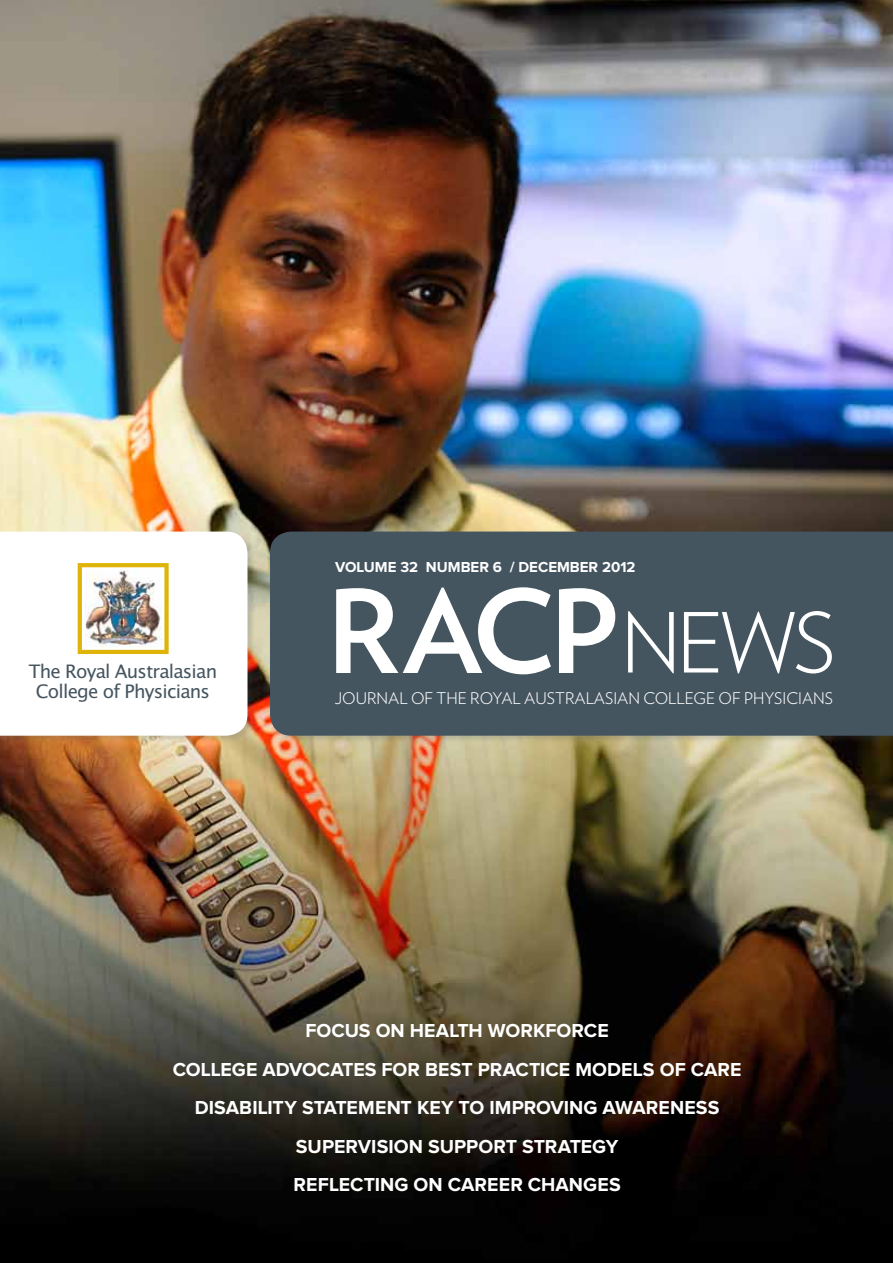
<style>
.page{position:relative;width:893px;height:1263px;background:#fff}
.page>*{position:absolute;margin:0;border:0;box-sizing:border-box;transform-origin:0 0}
.t1{font:700 114.9px "Verlag";color:#fff}
.t2{font:700 19.5px/38.5px "Proxima Nova";color:#fff}
.t3{font:18.6px/20.7px "Lucida Sans";letter-spacing:-.04em;color:#455560;text-align:center}
.t4{font:300 16.05px "Verlag";color:#fff}
.t5{font:700 15px "Proxima Nova";color:#fff}
.s1{font-weight:300;font-size:82.5px}
</style>
<div class="page">
<img style="left:0;top:0;width:893px;height:1263px">
<div style="left:268px;top:530px;width:625px;height:213px;background:#455560;opacity:.2"></div>
<div style="left:270px;top:531px;width:623px;height:205px;background:#455560"></div>
<div style="left:0;top:530px;width:255px;height:213px;background:#455560;opacity:.2"></div>
<svg style="left:0;top:531px;width:247px;height:205px"></svg>
<svg style="left:78px;top:563px;width:91px;height:91px"></svg>
<img style="left:86px;top:570px;width:75px;height:78px">
<p class="t3" style="left:29px;top:661px;width:190px">The Royal Australasian<br>College of Physicians</p>
<p class="t5" style="left:335px;top:560px;width:224px">VOLUME 32 NUMBER 6 / DECEMBER</p>
<p class="t5" style="left:602px;top:560px;width:35px">2012</p>
<h1 class="t1" style="left:327px;top:541px;width:511px">RACP<span class="s1">NEWS</span></h1>
<p class="t4" style="left:335px;top:687px;width:500px">JOURNAL OF THE ROYAL AUSTRALASIAN COLLEGE OF PHYSICIANS</p>
<p class="t2" style="left:305px;top:1012px;width:303px">FOCUS ON HEALTH WOR KFORCE</p>
<p class="t2" style="left:173px;top:1051px;width:26px">COLLE</p>
<p class="t2" style="left:195px;top:1051px;width:535px;text-indent:37px">GE ADVOCATES FOR BEST PRACTICE MO DELS OF CARE<br>DISABILITY STATEME</p>
<p class="t2" style="left:387px;top:1089px;width:151px">NT KEY TO IMPROV</p>
<p class="t2" style="left:564px;top:1089px;width:157px">ING AWARE NESS</p>
<p class="t2" style="left:293px;top:1128px;width:326px;text-indent:78px">ISION SUPPORT STRATEGY<br>RE FLECTING ON CAREER</p>
<p class="t2" style="left:296px;top:1128px;width:52px">SUPERV</p>
<p class="t2" style="left:528px;top:1166px;width:94px">CHANGES</p>
</div>
